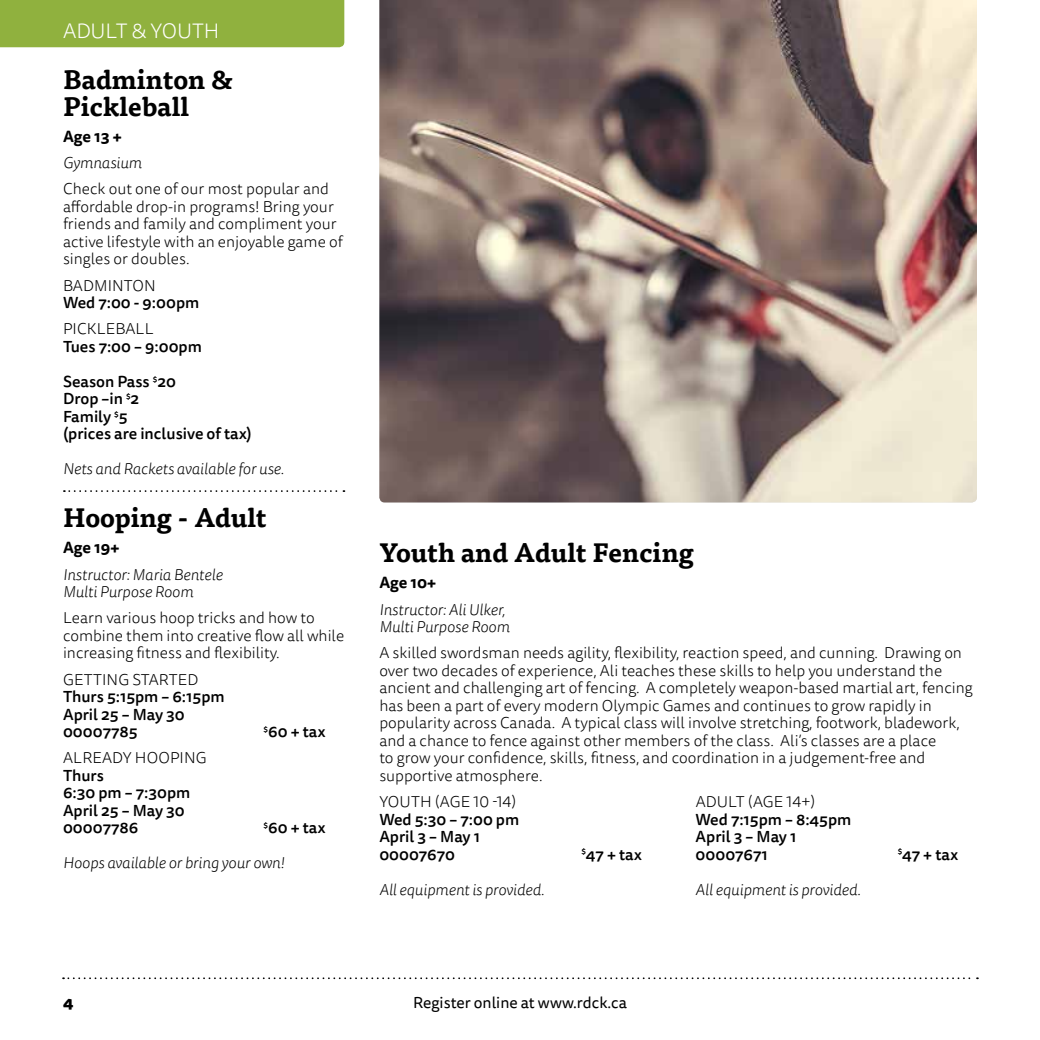
<style>
.page{position:relative;width:1040px;height:1040px;background:#fff}
.page>*{position:absolute;margin:0;border:0;box-sizing:border-box;transform-origin:0 0}
.t1{font:700 26.25px/26.2px "Tisa Pro";color:#000}
.t2{font:300 21px "Tisa Sans Pro";color:#fff}
.t3{font:300 15.75px/17.5px "Tisa Sans Pro";color:#000}
.t4{font:500 15.75px/17.5px "Tisa Sans Pro";color:#000}
.t5{font:italic 300 15.75px/17.5px "Tisa Sans Pro";color:#000}
.t6{font:15.75px "Tisa Sans Pro";color:#000}
.t7{font:700 15.75px "Tisa Sans Pro";color:#000}
.t8{font:800 15.75px "Tisa Sans Pro";color:#000}
</style>
<div class="page">
<svg style="left:63px;top:977px;width:914px;height:2px"></svg>
<div style="left:0;top:0;width:344px;height:47px;background:#90b13e"></div>
<svg style="left:64px;top:490px;width:280px;height:2px"></svg>
<img style="left:379px;top:0;width:597px;height:502px">
<h2 class="t2" style="left:63px;top:17px;width:158px">ADULT &amp; YOUTH</h2>
<h1 class="t1" style="left:63px;top:65px;width:172px">Badminton &amp;<br>Pickleball</h1>
<p class="t7" style="left:63px;top:125px;width:60px">Age 13 +</p>
<p class="t5" style="left:63px;top:154px;width:80px">Gymnasium</p>
<p class="t3" style="left:63px;top:181px;width:281px">Check out one of our most popular and affordable drop-in programs! Bring your friends and family and compliment your active lifestyle with an enjoyable game of singles or doubles.</p>
<p class="t3" style="left:63px;top:277px;width:94px">BADMINTON</p>
<p class="t4" style="left:63px;top:294px;width:138px">Wed 7:00 - 9:00pm</p>
<p class="t3" style="left:63px;top:321px;width:92px">PICKLEBALL</p>
<p class="t4" style="left:63px;top:338px;width:140px">Tues 7:00 – 9:00pm</p>
<p class="t4" style="left:63px;top:373px;width:190px">Season Pass <sup>$</sup>20<br>Drop –in <sup>$</sup>2<br>Family <sup>$</sup>5<br>(prices are inclusive of tax)</p>
<p class="t5" style="left:63px;top:461px;width:223px">Nets and Rackets available for use.</p>
<h1 class="t1" style="left:63px;top:503px;width:205px">Hooping - Adult</h1>
<p class="t7" style="left:63px;top:536px;width:58px">Age 19+</p>
<p class="t5" style="left:63px;top:566px;width:161px">Instructor: Maria Bentele<br>Multi Purpose Room</p>
<p class="t3" style="left:63px;top:609px;width:283px">Learn various hoop tricks and how to combine them into creative flow all while increasing fitness and flexibility.</p>
<p class="t3" style="left:63px;top:671px;width:137px">GETTING STARTED</p>
<p class="t4" style="left:63px;top:688px;width:163px">Thurs 5:15pm – 6:15pm<br>April 25 – May 30<br>00007785</p>
<p class="t4" style="left:264px;top:723px;width:63px"><sup>$</sup>60 + tax</p>
<p class="t3" style="left:63px;top:749px;width:145px">ALREADY HOOPING</p>
<p class="t4" style="left:63px;top:767px;width:129px">Thurs<br>6:30 pm – 7:30pm<br>April 25 – May 30<br>00007786</p>
<p class="t4" style="left:264px;top:819px;width:63px"><sup>$</sup>60 + tax</p>
<p class="t5" style="left:63px;top:854px;width:223px">Hoops available or bring your own!</p>
<h1 class="t1" style="left:379px;top:538px;width:316px">Youth and Adult Fencing</h1>
<p class="t7" style="left:379px;top:571px;width:58px">Age 10+</p>
<p class="t5" style="left:379px;top:601px;width:132px">Instructor: Ali Ulker,<br>Multi Purpose Room</p>
<p class="t3" style="left:379px;top:644px;width:595px">A skilled swordsman needs agility, flexibility, reaction speed, and cunning. Drawing on over two decades of experience, Ali teaches these skills to help you understand the ancient and challenging art of fencing. A completely weapon-based martial art, fencing has been a part of every modern Olympic Games and continues to grow rapidly in popularity across Canada. A typical class will involve stretching, footwork, bladework, and a chance to fence against other members of the class. Ali’s classes are a place<br>to grow your confidence, skills, fitness, and coordination in a judgement-free and supportive atmosphere.</p>
<p class="t3" style="left:379px;top:793px;width:139px">YOUTH (AGE 10 -14)</p>
<p class="t4" style="left:379px;top:810px;width:141px">Wed 5:30 – 7:00 pm<br>April 3 – May 1<br>00007670</p>
<p class="t3" style="left:695px;top:793px;width:121px">ADULT (AGE 14+)</p>
<p class="t4" style="left:695px;top:810px;width:157px">Wed 7:15pm – 8:45pm<br>April 3 – May 1<br>00007671</p>
<p class="t4" style="left:581px;top:845px;width:62px"><sup>$</sup>47 + tax</p>
<p class="t4" style="left:897px;top:845px;width:62px"><sup>$</sup>47 + tax</p>
<p class="t5" style="left:379px;top:881px;width:166px">All equipment is provided.</p>
<p class="t5" style="left:695px;top:881px;width:166px">All equipment is provided.</p>
<p class="t8" style="left:63px;top:990px;width:12px">4</p>
<p class="t6" style="left:413px;top:992px;width:215px">Register online at www.rdck.ca</p>
</div>
